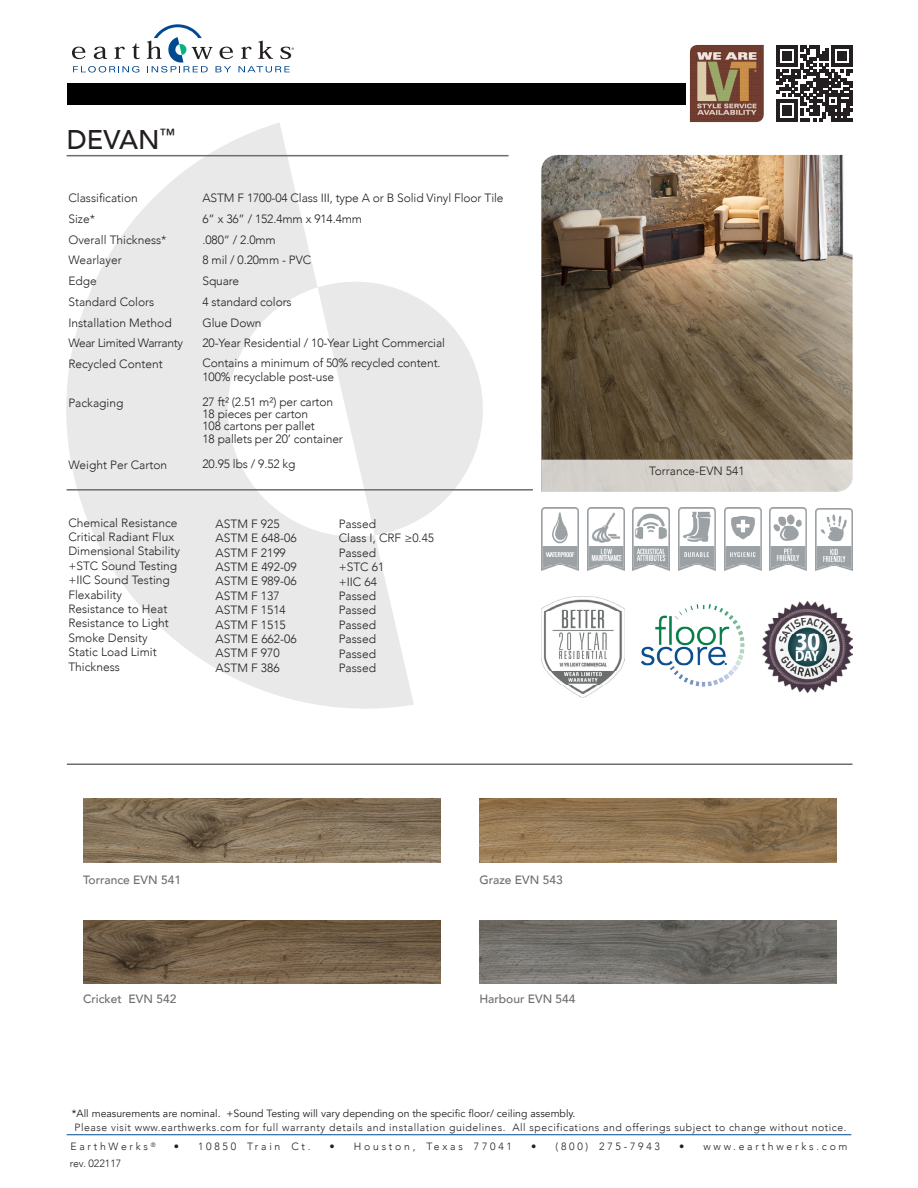
<style>
.page{position:relative;width:918px;height:1188px;background:#fff}
.page>*{position:absolute;margin:0;border:0;box-sizing:border-box;transform-origin:0 0}
.t1{font:500 27px "Avenir";color:#231f20}
.t2{font:300 12px "Avenir";color:#231f20}
.t3{font:500 12px "Avenir";color:#6c6d70}
.t4{font:300 12px "Avenir";letter-spacing:-.03em;color:#231f20}
.t5{font:300 10.5px "Avenir";letter-spacing:.05em;color:#231f20}
.t6{font:10.5px "Avenir";color:#231f20}
.t7{font:300 10.5px "Avenir";letter-spacing:.26em;color:#231f20}
.t8{font:300 10.5px "Avenir";color:#231f20}
</style>
<div class="page">
<svg style="left:414px;top:296px;width:69px;height:226px;fill:#e9e9e9"></svg>
<svg style="left:66px;top:123px;width:348px;height:586px;fill:#e9e9e9"></svg>
<svg style="left:73px;top:66px;width:66px;height:7px"></svg>
<svg style="left:72px;top:47px;width:13px;height:12px"></svg>
<svg style="left:94px;top:47px;width:13px;height:12px"></svg>
<svg style="left:114px;top:47px;width:11px;height:12px"></svg>
<svg style="left:132px;top:43px;width:8px;height:16px"></svg>
<svg style="left:147px;top:24px;width:147px;height:49px"></svg>
<hr style="left:67px;top:489px;width:466px;height:2px;background:#6c6d70">
<hr style="left:67px;top:155px;width:442px;height:1px;background:#6c6d70">
<img style="left:541px;top:155px;width:312px;height:305px">
<hr style="left:67px;top:763px;width:786px;height:2px;background:#6c6d70">
<div style="left:541px;top:460px;width:312px;height:32px;background:#d6d2cc"></div>
<img style="left:541px;top:508px;width:37px;height:62px">
<img style="left:587px;top:508px;width:37px;height:62px">
<img style="left:633px;top:508px;width:37px;height:62px">
<img style="left:678px;top:508px;width:37px;height:62px">
<img style="left:724px;top:508px;width:37px;height:62px">
<img style="left:770px;top:508px;width:37px;height:62px">
<img style="left:816px;top:508px;width:37px;height:63px">
<svg style="left:777px;top:45px;width:76px;height:76px"></svg>
<hr style="left:67px;top:1134px;width:784px;height:1px;background:#00498f">
<img style="left:641px;top:604px;width:104px;height:83px">
<img style="left:762px;top:601px;width:91px;height:91px">
<img style="left:542px;top:597px;width:83px;height:100px">
<div style="left:67px;top:84px;width:683px;height:21px;background:#000"></div>
<img style="left:687px;top:45px;width:77px;height:78px">
<img style="left:83px;top:799px;width:358px;height:63px">
<img style="left:83px;top:920px;width:358px;height:63px">
<img style="left:479px;top:799px;width:358px;height:63px">
<img style="left:479px;top:920px;width:358px;height:63px">
<p class="t1" style="left:67px;top:116px;width:110px">DEVAN<sup>™</sup></p>
<p class="t2" style="left:68px;top:191px;width:71px">Classification</p>
<p class="t2" style="left:68px;top:212px;width:28px">Size*</p>
<p class="t2" style="left:68px;top:232px;width:100px">Overall Thickness*</p>
<p class="t2" style="left:68px;top:253px;width:55px">Wearlayer</p>
<p class="t2" style="left:68px;top:274px;width:30px">Edge</p>
<p class="t2" style="left:68px;top:295px;width:88px">Standard Colors</p>
<p class="t2" style="left:68px;top:315px;width:105px">Installation Method</p>
<p class="t4" style="left:68px;top:336px;width:116px">Wear Limited Warranty</p>
<p class="t2" style="left:68px;top:357px;width:96px">Recycled Content</p>
<p class="t2" style="left:68px;top:395px;width:57px">Packaging</p>
<p class="t2" style="left:68px;top:457px;width:100px">Weight Per Carton</p>
<p class="t2" style="left:68px;top:515px;width:111px">Chemical Resistance</p>
<p class="t2" style="left:68px;top:530px;width:107px">Critical Radiant Flux</p>
<p class="t2" style="left:68px;top:544px;width:113px">Dimensional Stability</p>
<p class="t2" style="left:68px;top:559px;width:110px">+STC Sound Testing</p>
<p class="t2" style="left:68px;top:573px;width:103px">+IIC Sound Testing</p>
<p class="t2" style="left:68px;top:587px;width:55px">Flexability</p>
<p class="t2" style="left:68px;top:602px;width:101px">Resistance to Heat</p>
<p class="t2" style="left:68px;top:616px;width:102px">Resistance to Light</p>
<p class="t2" style="left:68px;top:631px;width:81px">Smoke Density</p>
<p class="t2" style="left:68px;top:645px;width:90px">Static Load Limit</p>
<p class="t2" style="left:68px;top:659px;width:53px">Thickness</p>
<p class="t2" style="left:202px;top:191px;width:303px">ASTM F 1700-04 Class III, type A or B Solid Vinyl Floor Tile</p>
<p class="t2" style="left:202px;top:212px;width:161px">6” x 36” / 152.4mm x 914.4mm</p>
<p class="t2" style="left:202px;top:232px;width:75px">.080” / 2.0mm</p>
<p class="t2" style="left:202px;top:253px;width:110px">8 mil / 0.20mm - PVC</p>
<p class="t2" style="left:202px;top:274px;width:38px">Square</p>
<p class="t2" style="left:202px;top:295px;width:91px">4 standard colors</p>
<p class="t2" style="left:202px;top:315px;width:60px">Glue Down</p>
<p class="t2" style="left:202px;top:336px;width:244px">20-Year Residential / 10-Year Light Commercial</p>
<p class="t2" style="left:202px;top:356px;width:240px">Contains a minimum of 50% recycled content.</p>
<p class="t2" style="left:202px;top:370px;width:133px">100% recyclable post-use</p>
<p class="t2" style="left:202px;top:395px;width:132px">27 ft² (2.51 m²) per carton</p>
<p class="t2" style="left:202px;top:407px;width:107px">18 pieces per carton</p>
<p class="t2" style="left:202px;top:419px;width:114px">108 cartons per pallet</p>
<p class="t2" style="left:202px;top:432px;width:142px">18 pallets per 20’ container</p>
<p class="t2" style="left:202px;top:456px;width:95px">20.95 lbs / 9.52 kg</p>
<p class="t2" style="left:216px;top:517px;width:66px">ASTM F 925</p>
<p class="t2" style="left:216px;top:531px;width:82px">ASTM E 648-06</p>
<p class="t2" style="left:216px;top:545px;width:72px">ASTM F 2199</p>
<p class="t2" style="left:216px;top:560px;width:82px">ASTM E 492-09</p>
<p class="t2" style="left:216px;top:574px;width:82px">ASTM E 989-06</p>
<p class="t2" style="left:216px;top:589px;width:66px">ASTM F 137</p>
<p class="t2" style="left:216px;top:603px;width:72px">ASTM F 1514</p>
<p class="t2" style="left:216px;top:617px;width:72px">ASTM F 1515</p>
<p class="t2" style="left:216px;top:632px;width:82px">ASTM E 662-06</p>
<p class="t2" style="left:216px;top:646px;width:66px">ASTM F 970</p>
<p class="t2" style="left:216px;top:661px;width:66px">ASTM F 386</p>
<p class="t2" style="left:339px;top:517px;width:39px">Passed</p>
<p class="t2" style="left:339px;top:531px;width:97px">Class I, CRF ≥0.45</p>
<p class="t2" style="left:339px;top:546px;width:39px">Passed</p>
<p class="t2" style="left:339px;top:560px;width:47px">+STC 61</p>
<p class="t2" style="left:339px;top:574px;width:40px">+IIC 64</p>
<p class="t2" style="left:339px;top:589px;width:39px">Passed</p>
<p class="t2" style="left:339px;top:603px;width:39px">Passed</p>
<p class="t2" style="left:339px;top:618px;width:39px">Passed</p>
<p class="t2" style="left:339px;top:632px;width:39px">Passed</p>
<p class="t2" style="left:339px;top:646px;width:39px">Passed</p>
<p class="t2" style="left:339px;top:661px;width:39px">Passed</p>
<p class="t2" style="left:649px;top:463px;width:97px">Torrance-EVN 541</p>
<p class="t3" style="left:83px;top:870px;width:100px">Torrance EVN 541</p>
<p class="t3" style="left:83px;top:988px;width:95px">Cricket EVN 542</p>
<p class="t3" style="left:479px;top:870px;width:85px">Graze EVN 543</p>
<p class="t3" style="left:479px;top:988px;width:98px">Harbour EVN 544</p>
<p class="t6" style="left:72px;top:1107px;width:505px">*All measurements are nominal. +Sound Testing will vary depending on the specific floor/ ceiling assembly.</p>
<p class="t5" style="left:74px;top:1121px;width:774px">Please visit www.earthwerks.com for full warranty details and installation guidelines. All specifications and offerings subject to change without notice.</p>
<p class="t7" style="left:70px;top:1140px;width:87px">EarthWerks <sup>®</sup></p>
<p class="t7" style="left:174px;top:1140px;width:138px">• 10850 Train Ct.</p>
<p class="t7" style="left:330px;top:1140px;width:184px">• Houston, Texas 77041</p>
<p class="t7" style="left:531px;top:1140px;width:130px">• (800) 275-7943</p>
<p class="t7" style="left:679px;top:1140px;width:170px">• www.earthwerks.com</p>
<p class="t8" style="left:70px;top:1157px;width:53px">rev. 022117</p>
</div>
